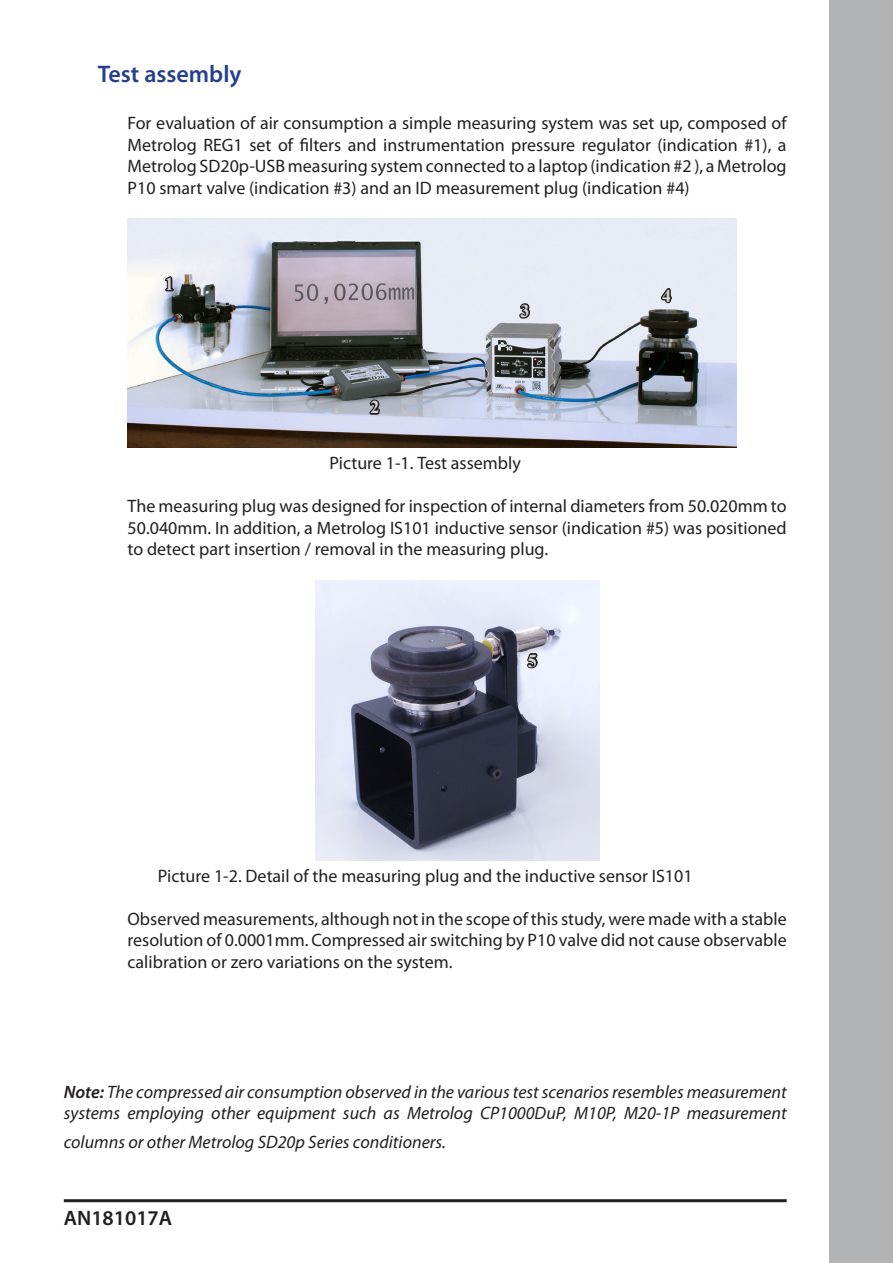
<style>
.page{position:relative;width:893px;height:1263px;background:#fff}
.page>*{position:absolute;margin:0;border:0;box-sizing:border-box;transform-origin:0 0}
.Heading_2{font:600 24px "Myriad Pro";color:#253f8e}
.t1{font:600 21px "Myriad Pro";color:#231f20}
.Body{font:18px/21.6px "Myriad Pro";color:#231f20;text-align:justify}
.Titulo_Aviso__Nota{font:italic 18px/21.6px "Myriad Pro";color:#231f20}
.t2{font:700 18px "Times New Roman";color:#d6d7d9}
.s1{font-weight:600}
</style>
<div class="page">
<div style="left:829px;top:0;width:64px;height:802px;background:#b2b3b7"></div>
<div style="left:829px;top:802px;width:64px;height:461px;background:#b2b3b7"></div>
<hr style="left:64px;top:1199px;width:723px;height:3px;background:#231f20">
<img style="left:128px;top:219px;width:608px;height:228px">
<img style="left:315px;top:580px;width:284px;height:280px">
<svg style="left:162px;top:274px;width:14px;height:20px"></svg>
<svg style="left:366px;top:397px;width:16px;height:19px"></svg>
<svg style="left:517px;top:301px;width:15px;height:20px"></svg>
<svg style="left:657px;top:286px;width:16px;height:19px"></svg>
<svg style="left:524px;top:652px;width:17px;height:19px"></svg>
<p class="Heading_2" style="left:98px;top:58px;width:145px">Test assembly</p>
<p class="Body" style="left:128px;top:112px;width:661px">For evaluation of air consumption a simple measuring system was set up, composed of Metrolog REG1 set of filters and instrumentation pressure regulator (indication #1), a Metrolog SD20p-USB measuring system connected to a laptop (indication #2 ), a Metrolog P10 smart valve (indication #3) and an ID measurement plug (indication #4)</p>
<p class="t2" style="left:165px;top:271px;width:10px">1</p>
<p class="t2" style="left:370px;top:395px;width:10px">2</p>
<p class="t2" style="left:520px;top:298px;width:10px">3</p>
<p class="t2" style="left:662px;top:283px;width:10px">4</p>
<p class="Body" style="left:330px;top:452px;width:193px">Picture 1-1. Test assembly</p>
<p class="Body" style="left:128px;top:495px;width:661px">The measuring plug was designed for inspection of internal diameters from 50.020mm to 50.040mm. In addition, a Metrolog IS101 inductive sensor (indication #5) was positioned to detect part insertion / removal in the measuring plug.</p>
<p class="t2" style="left:528px;top:648px;width:10px">5</p>
<p class="Body" style="left:158px;top:864px;width:536px">Picture 1-2. Detail of the measuring plug and the inductive sensor IS101</p>
<p class="Body" style="left:128px;top:908px;width:661px">Observed measurements, although not in the scope of this study, were made with a stable resolution of 0.0001mm. Compressed air switching by P10 valve did not cause observable calibration or zero variations on the system.</p>
<p class="Titulo_Aviso__Nota" style="left:64px;top:1080px;width:724px"><span class="s1">Note:</span> The compressed air consumption observed in the various test scenarios resembles measurement systems employing other equipment such as Metrolog CP1000DuP, M10P, M20-1P measurement</p>
<p class="Titulo_Aviso__Nota" style="left:64px;top:1131px;width:384px">columns or other Metrolog SD20p Series conditioners.</p>
<p class="t1" style="left:64px;top:1204px;width:110px">AN181017A</p>
</div>
